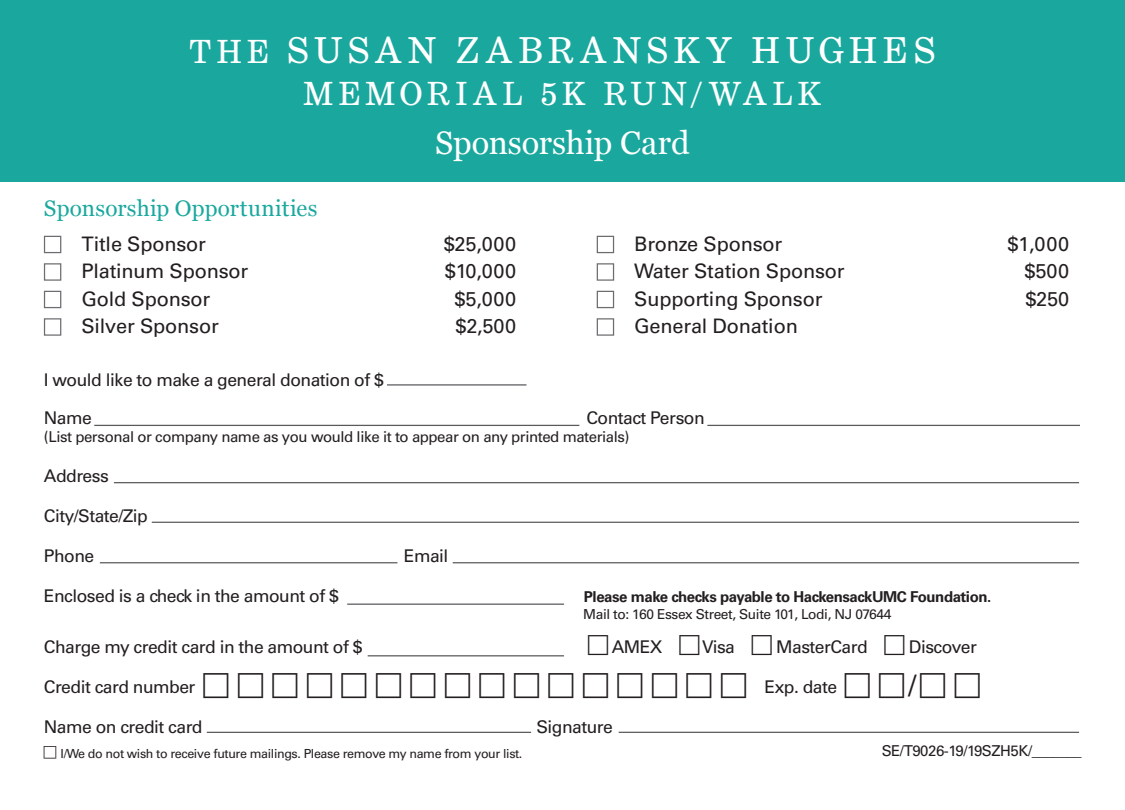
<style>
.page{position:relative;width:1125px;height:810px;background:#fff}
.page>*{position:absolute;margin:0;border:0;box-sizing:border-box;transform-origin:0 0}
.t1{font:37.75px "Benton Modern Three";letter-spacing:.155em;color:#fff}
.t2{font:33.75px "Benton Modern Three";letter-spacing:.155em;color:#fff}
.t3{font:32.5px "Georgia";letter-spacing:-.005em;color:#fff}
.t4{font:30px "Univers";color:#231f20}
.t5{font:22.5px "Georgia";letter-spacing:.01em;color:#1aa89e}
.t6{font:20px "Univers";letter-spacing:-.01em;color:#231f20}
.t7{font:17.5px "Univers";letter-spacing:-.03em;color:#231f20}
.t8{font:15px "Univers";letter-spacing:-.03em;color:#231f20}
.t9{font:700 15px "Univers";letter-spacing:-.03em;color:#231f20}
.t10{font:13.75px "Univers";letter-spacing:-.03em;color:#231f20}
.t11{font:12.5px "Univers";letter-spacing:-.03em;color:#231f20}
.s1{font-size:33.75px}
</style>
<div class="page">
<div style="left:0;top:0;width:1125px;height:182px;background:#1aa89e"></div>
<div style="left:44px;top:236px;width:17px;height:17px;border:1px solid #6c6d70"></div>
<div style="left:44px;top:263px;width:17px;height:18px;border:1px solid #6c6d70"></div>
<div style="left:44px;top:291px;width:17px;height:17px;border:1px solid #6c6d70"></div>
<div style="left:44px;top:318px;width:17px;height:18px;border:1px solid #6c6d70"></div>
<div style="left:597px;top:236px;width:17px;height:17px;border:1px solid #6c6d70"></div>
<div style="left:597px;top:263px;width:17px;height:18px;border:1px solid #6c6d70"></div>
<div style="left:597px;top:291px;width:17px;height:17px;border:1px solid #6c6d70"></div>
<div style="left:597px;top:318px;width:17px;height:18px;border:1px solid #6c6d70"></div>
<hr style="left:619px;top:732px;width:460px;height:1px;background:#5a5a5d">
<hr style="left:94px;top:425px;width:485px;height:1px;background:#5a5a5d">
<hr style="left:707px;top:425px;width:373px;height:1px;background:#5a5a5d">
<hr style="left:114px;top:482px;width:965px;height:1px;background:#5a5a5d">
<hr style="left:152px;top:522px;width:927px;height:1px;background:#5a5a5d">
<hr style="left:100px;top:562px;width:297px;height:1px;background:#5a5a5d">
<hr style="left:347px;top:604px;width:217px;height:1px;background:#5a5a5d">
<hr style="left:368px;top:655px;width:196px;height:1px;background:#5a5a5d">
<hr style="left:453px;top:562px;width:626px;height:1px;background:#5a5a5d">
<hr style="left:207px;top:732px;width:324px;height:1px;background:#5a5a5d">
<hr style="left:387px;top:384px;width:140px;height:2px;background:#5a5a5d">
<h1 class="t1" style="left:189px;top:28px;width:748px"><span class="s1">THE</span> SUSAN ZABRANSKY HUGHES</h1>
<h2 class="t2" style="left:303px;top:73px;width:520px">MEMORIAL 5K RUN/WALK</h2>
<h3 class="t3" style="left:435px;top:119px;width:256px">Sponsorship Card</h3>
<p class="t5" style="left:44px;top:192px;width:275px">Sponsorship Opportunities</p>
<p class="t6" style="left:81px;top:232px;width:126px">Title Sponsor</p>
<p class="t6" style="left:444px;top:232px;width:74px">$25,000</p>
<p class="t6" style="left:81px;top:259px;width:168px">Platinum Sponsor</p>
<p class="t6" style="left:445px;top:259px;width:73px">$10,000</p>
<p class="t6" style="left:81px;top:287px;width:130px">Gold Sponsor</p>
<p class="t6" style="left:455px;top:287px;width:63px">$5,000</p>
<p class="t6" style="left:81px;top:314px;width:139px">Silver Sponsor</p>
<p class="t6" style="left:455px;top:314px;width:62px">$2,500</p>
<p class="t7" style="left:44px;top:369px;width:341px">I would like to make a general donation of $</p>
<p class="t6" style="left:634px;top:232px;width:150px">Bronze Sponsor</p>
<p class="t6" style="left:1007px;top:232px;width:63px">$1,000</p>
<p class="t6" style="left:634px;top:259px;width:212px">Water Station Sponsor</p>
<p class="t6" style="left:1025px;top:259px;width:46px">$500</p>
<p class="t6" style="left:634px;top:287px;width:190px">Supporting Sponsor</p>
<p class="t6" style="left:1025px;top:287px;width:45px">$250</p>
<p class="t6" style="left:634px;top:314px;width:165px">General Donation</p>
<p class="t7" style="left:44px;top:408px;width:50px">Name</p>
<p class="t7" style="left:586px;top:408px;width:120px">Contact Person</p>
<p class="t8" style="left:44px;top:428px;width:587px">(List personal or company name as you would like it to appear on any printed materials)</p>
<p class="t7" style="left:44px;top:465px;width:66px">Address</p>
<p class="t7" style="left:44px;top:505px;width:106px">City/State/Zip</p>
<p class="t7" style="left:44px;top:545px;width:52px">Phone</p>
<p class="t7" style="left:404px;top:545px;width:46px">Email</p>
<p class="t7" style="left:44px;top:585px;width:296px">Enclosed is a check in the amount of $</p>
<p class="t9" style="left:584px;top:588px;width:409px">Please make checks payable to HackensackUMC Foundation.</p>
<p class="t7" style="left:44px;top:637px;width:320px">Charge my credit card in the amount of $</p>
<p class="t7" style="left:612px;top:637px;width:52px">AMEX</p>
<p class="t7" style="left:702px;top:637px;width:35px">Visa</p>
<p class="t7" style="left:776px;top:637px;width:93px">MasterCard</p>
<p class="t7" style="left:909px;top:637px;width:70px">Discover</p>
<p class="t7" style="left:44px;top:677px;width:153px">Credit card number</p>
<p class="t7" style="left:765px;top:677px;width:74px">Exp. date</p>
<h3 class="t4" style="left:908px;top:667px;width:10px">/</h3>
<p class="t7" style="left:44px;top:717px;width:160px">Name on credit card</p>
<p class="t7" style="left:536px;top:717px;width:78px">Signature</p>
<p class="t11" style="left:61px;top:746px;width:463px">I/We do not wish to receive future mailings. Please remove my name from your list.</p>
<p class="t10" style="left:583px;top:606px;width:310px">Mail to: 160 Essex Street, Suite 101, Lodi, NJ 07644</p>
<p class="t8" style="left:882px;top:741px;width:201px">SE/T9026-19/19SZH5K/_______</p>
</div>
